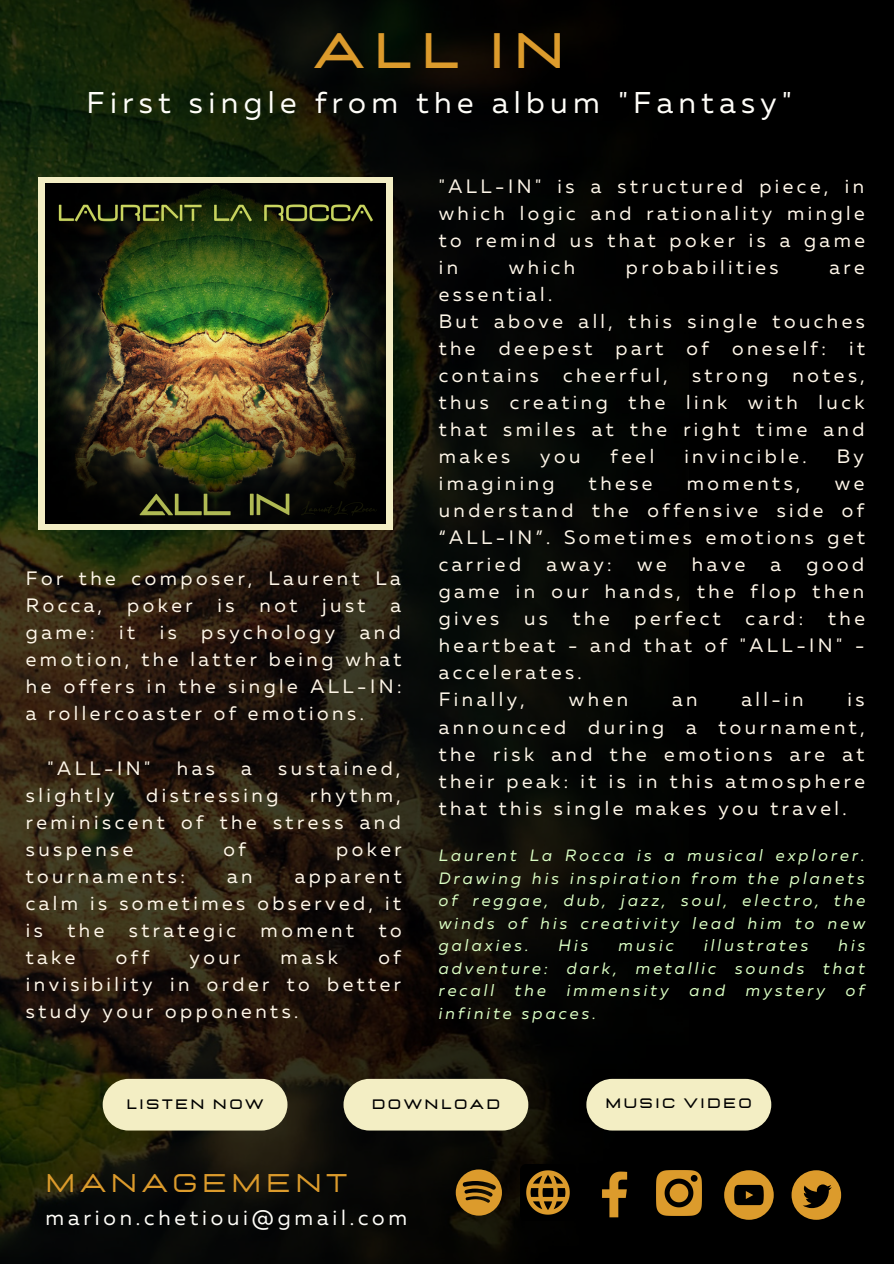
<style>
.page{position:relative;width:894px;height:1264px;background:#fff}
.page>*{position:absolute;margin:0;border:0;box-sizing:border-box;transform-origin:0 0}
.t1{font:700 49.5px "Lastica";color:#dc9b2c}
.t2{font:30px "Muller";letter-spacing:.18em;color:#fffef9}
.t3{font:25.5px "Lastica";letter-spacing:.18em;color:#dc9b2c}
.t4{font:21px "Muller";letter-spacing:.18em;color:#fffef9}
.t5{font:19.35px/27px "Muller";letter-spacing:.18em;color:#fff7e9;text-align:justify}
.t6{font:italic 16.35px/22.5px "Muller";letter-spacing:.18em;color:#dbffc4;text-align:justify}
.t7{font:700 13.65px "Lastica";letter-spacing:.18em;color:#000}
</style>
<div class="page">
<div style="left:0;top:0;width:893px;height:1263px;background:#000"></div>
<img style="left:0;top:0;width:688px;height:1263px">
<div style="left:38px;top:178px;width:354px;height:351px;background:#f3eec4"></div>
<img style="left:45px;top:183px;width:340px;height:340px">
<div style="left:103px;top:1078px;width:184px;height:52px;background:#f3eec4;border-radius:26px"></div>
<div style="left:586px;top:1078px;width:185px;height:52px;background:#f3eec4;border-radius:26px"></div>
<div style="left:343px;top:1078px;width:185px;height:52px;background:#f3eec4;border-radius:26px"></div>
<img style="left:520px;top:1164px;width:55px;height:56px">
<img style="left:579px;top:1163px;width:56px;height:56px">
<svg style="left:724px;top:1170px;width:49px;height:49px"></svg>
<img style="left:651px;top:1165px;width:51px;height:55px">
<svg style="left:791px;top:1170px;width:49px;height:49px"></svg>
<svg style="left:455px;top:1169px;width:47px;height:46px"></svg>
<h1 class="t1" style="left:313px;top:26px;width:252px">ALL IN</h1>
<h2 class="t2" style="left:87px;top:90px;width:706px">First single from the album "Fantasy"</h2>
<p class="t5" style="left:26px;top:566px;width:376px">For the composer, Laurent La<br>Rocca,</p>
<p class="t5" style="left:127px;top:593px;width:67px">poker</p>
<p class="t5" style="left:217px;top:593px;width:19px">is</p>
<p class="t5" style="left:259px;top:593px;width:39px">not</p>
<p class="t5" style="left:322px;top:593px;width:45px">just</p>
<p class="t5" style="left:390px;top:593px;width:12px">a</p>
<p class="t5" style="left:26px;top:620px;width:70px">game:</p>
<p class="t5" style="left:119px;top:620px;width:17px">it</p>
<p class="t5" style="left:160px;top:620px;width:19px">is</p>
<p class="t5" style="left:201px;top:620px;width:135px">psychology</p>
<p class="t5" style="left:26px;top:620px;width:377px;text-indent:334px">and emotion, the latter being what he offers in the single ALL-IN: a rollercoaster of emotions.</p>
<p class="t5" style="left:48px;top:755px;width:104px">"ALL-IN"</p>
<p class="t5" style="left:177px;top:755px;width:39px">has</p>
<p class="t5" style="left:241px;top:755px;width:12px">a</p>
<p class="t5" style="left:278px;top:755px;width:124px">sustained,</p>
<p class="t5" style="left:26px;top:782px;width:90px">slightly</p>
<p class="t5" style="left:146px;top:782px;width:134px">distressing</p>
<p class="t5" style="left:26px;top:782px;width:376px;text-indent:284px">rhythm, reminiscent of the stress and suspense</p>
<p class="t5" style="left:223px;top:837px;width:24px">of</p>
<p class="t5" style="left:336px;top:837px;width:67px">poker</p>
<p class="t5" style="left:26px;top:864px;width:161px">tournaments:</p>
<p class="t5" style="left:227px;top:864px;width:27px">an</p>
<p class="t5" style="left:26px;top:864px;width:377px;text-indent:269px">apparent calm is sometimes observed, it is</p>
<p class="t5" style="left:67px;top:918px;width:38px">the</p>
<p class="t5" style="left:129px;top:918px;width:109px">strategic</p>
<p class="t5" style="left:260px;top:918px;width:95px">moment</p>
<p class="t5" style="left:378px;top:918px;width:24px">to</p>
<p class="t5" style="left:26px;top:945px;width:51px">take</p>
<p class="t5" style="left:116px;top:945px;width:35px">off</p>
<p class="t5" style="left:189px;top:945px;width:52px">your</p>
<p class="t5" style="left:280px;top:945px;width:59px">mask</p>
<p class="t5" style="left:26px;top:945px;width:376px;text-indent:352px">of invisibility in order to better study your opponents.</p>
<p class="t5" style="left:438px;top:174px;width:427px">"ALL-IN" is a structured piece, in which logic and rationality mingle to remind us that poker is a game in</p>
<p class="t5" style="left:508px;top:255px;width:68px">which</p>
<p class="t5" style="left:625px;top:255px;width:154px">probabilities</p>
<p class="t5" style="left:829px;top:255px;width:37px">are</p>
<p class="t5" style="left:438px;top:282px;width:427px;text-align:left">essential.<br>But above all, this single touches the deepest part of oneself: it contains cheerful, strong notes, thus creating the link with luck that smiles at the right time and makes</p>
<p class="t5" style="left:540px;top:444px;width:42px">you</p>
<p class="t5" style="left:610px;top:444px;width:45px">feel</p>
<p class="t5" style="left:684px;top:444px;width:124px">invincible.</p>
<p class="t5" style="left:836px;top:444px;width:29px">By</p>
<p class="t5" style="left:438px;top:471px;width:117px">imagining</p>
<p class="t5" style="left:589px;top:471px;width:65px">these</p>
<p class="t5" style="left:686px;top:471px;width:115px">moments,</p>
<p class="t5" style="left:438px;top:471px;width:428px;text-indent:396px">we understand the offensive side of “ALL-IN”. Sometimes emotions get carried</p>
<p class="t5" style="left:438px;top:552px;width:427px;text-indent:367px">good game in our hands, the flop then gives</p>
<p class="t5" style="left:546px;top:552px;width:67px">away:</p>
<p class="t5" style="left:637px;top:552px;width:31px">we</p>
<p class="t5" style="left:691px;top:552px;width:55px">have</p>
<p class="t5" style="left:770px;top:552px;width:12px">a</p>
<p class="t5" style="left:524px;top:606px;width:25px">us</p>
<p class="t5" style="left:572px;top:606px;width:38px">the</p>
<p class="t5" style="left:634px;top:606px;width:88px">perfect</p>
<p class="t5" style="left:745px;top:606px;width:59px">card:</p>
<p class="t5" style="left:438px;top:606px;width:427px;text-align:left;text-indent:389px">the heartbeat - and that of "ALL-IN" - accelerates.<br>Finally,</p>
<p class="t5" style="left:568px;top:687px;width:61px">when</p>
<p class="t5" style="left:672px;top:687px;width:27px">an</p>
<p class="t5" style="left:741px;top:687px;width:64px">all-in</p>
<p class="t5" style="left:438px;top:687px;width:427px;text-indent:408px">is announced during a tournament, the risk and the emotions are at their peak: it is in this atmosphere that this single makes you travel.</p>
<p class="t6" style="left:438px;top:845px;width:428px">Laurent La Rocca is a musical explorer.<br>Drawing his inspiration from the planets of reggae, dub, jazz, soul, electro, the winds of his creativity lead him to new galaxies.</p>
<p class="t6" style="left:558px;top:935px;width:31px">His</p>
<p class="t6" style="left:618px;top:935px;width:57px">music</p>
<p class="t6" style="left:704px;top:935px;width:106px">illustrates</p>
<p class="t6" style="left:438px;top:935px;width:428px;text-indent:399px">his adventure: dark, metallic sounds that recall</p>
<p class="t6" style="left:515px;top:980px;width:33px">the</p>
<p class="t6" style="left:566px;top:980px;width:104px">immensity</p>
<p class="t6" style="left:689px;top:980px;width:37px">and</p>
<p class="t6" style="left:745px;top:980px;width:81px">mystery</p>
<p class="t6" style="left:845px;top:980px;width:20px">of</p>
<p class="t6" style="left:438px;top:1003px;width:159px">infinite spaces.</p>
<p class="t7" style="left:127px;top:1097px;width:138px">LISTEN NOW</p>
<p class="t7" style="left:371px;top:1097px;width:130px">DOWNLOAD</p>
<p class="t7" style="left:605px;top:1096px;width:148px">MUSIC VIDEO</p>
<h3 class="t3" style="left:46px;top:1170px;width:303px">MANAGEMENT</h3>
<p class="t4" style="left:46px;top:1209px;width:363px">marion.chetioui@gmail.com</p>
</div>
